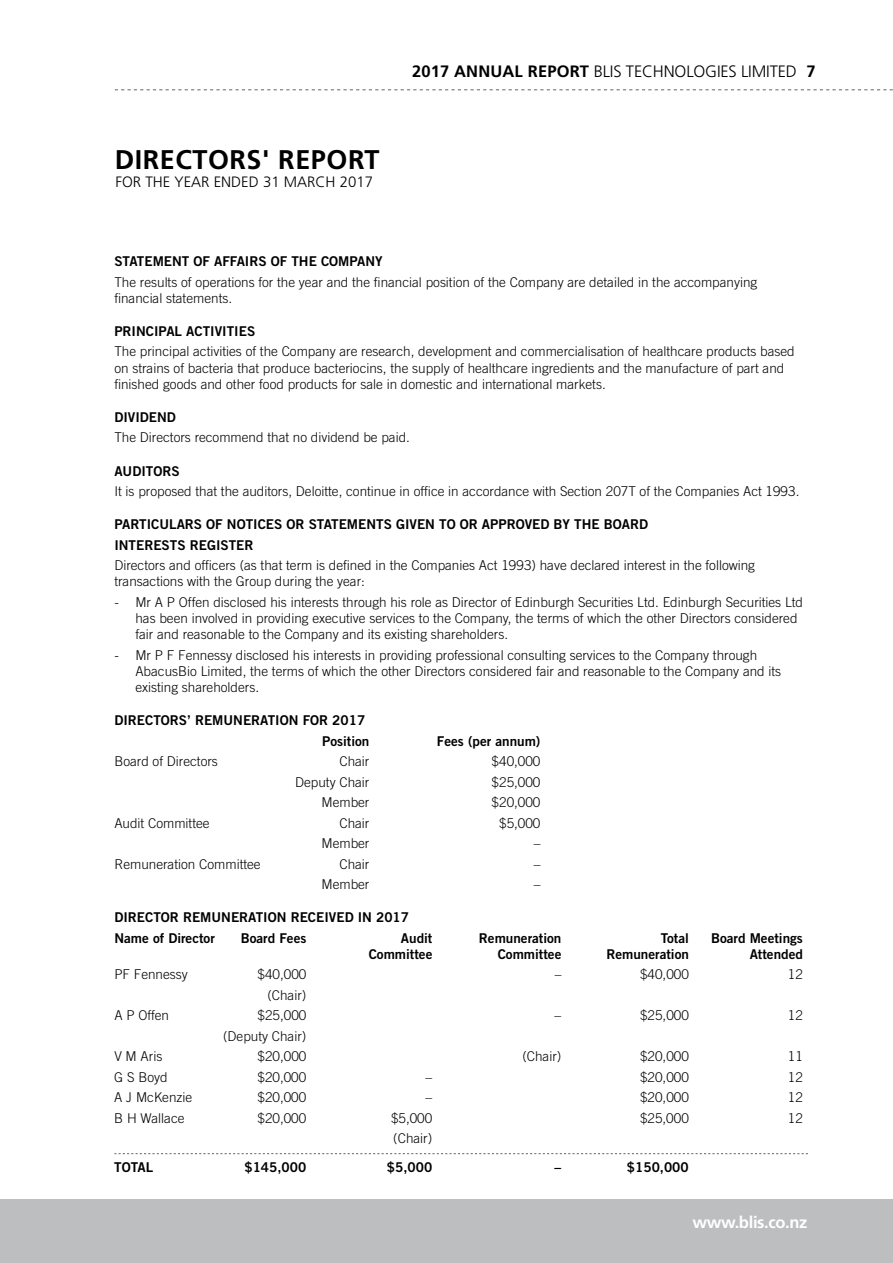
<style>
.page{position:relative;width:893px;height:1263px;background:#fff}
.page>*{position:absolute;margin:0;border:0;box-sizing:border-box;transform-origin:0 0}
.t1{font:700 27px "Frutiger";letter-spacing:.02em;color:#000}
.t2{font:300 16.5px "Frutiger";letter-spacing:-.01em;color:#000}
.t3{font:700 16.5px "Frutiger";letter-spacing:-.02em;color:#fff}
.t4{font:300 15px "Frutiger";color:#000}
.t5{font:300 13.5px/16.2px "Trade Gothic";color:#000}
.t6{font:13.5px/20.4px "Trade Gothic Bold Two";color:#000}
.s1{font-weight:700}
</style>
<div class="page">
<svg style="left:115px;top:90px;width:778px;height:1px"></svg>
<div style="left:0;top:1199px;width:893px;height:64px;background:#bcbec0"></div>
<svg style="left:114px;top:1153px;width:694px;height:1px"></svg>
<h1 class="t1" style="left:115px;top:144px;width:266px">DIRECTORS' REPORT</h1>
<p class="t4" style="left:115px;top:173px;width:259px">FOR THE YEAR ENDED 31 MARCH 2017</p>
<p class="t2" style="left:412px;top:62px;width:405px"><span class="s1">2017 ANNUAL REPORT</span> BLIS TECHNOLOGIES LIMITED <span class="s1">7</span></p>
<p class="t6" style="left:114px;top:251px;width:270px">STATEMENT OF AFFAIRS OF THE COMPANY</p>
<p class="t5" style="left:114px;top:273px;width:644px">The results of operations for the year and the financial position of the Company are detailed in the accompanying financial statements.</p>
<p class="t6" style="left:114px;top:321px;width:142px">PRINCIPAL ACTIVITIES</p>
<p class="t5" style="left:114px;top:343px;width:682px">The principal activities of the Company are research, development and commercialisation of healthcare products based on strains of bacteria that produce bacteriocins, the supply of healthcare ingredients and the manufacture of part and finished goods and other food products for sale in domestic and international markets.</p>
<p class="t6" style="left:114px;top:407px;width:63px">DIVIDEND</p>
<p class="t5" style="left:114px;top:429px;width:297px">The Directors recommend that no dividend be paid.</p>
<p class="t6" style="left:114px;top:460px;width:67px">AUDITORS</p>
<p class="t5" style="left:114px;top:483px;width:686px">It is proposed that the auditors, Deloitte, continue in office in accordance with Section 207T of the Companies Act 1993.</p>
<p class="t6" style="left:114px;top:514px;width:535px">PARTICULARS OF NOTICES OR STATEMENTS GIVEN TO OR APPROVED BY THE BOARD<br>INTERESTS REGISTER</p>
<p class="t5" style="left:114px;top:557px;width:642px">Directors and officers (as that term is defined in the Companies Act 1993) have declared interest in the following transactions with the Group during the year:</p>
<p class="t5" style="left:135px;top:594px;width:669px;text-indent:-21px">- Mr A P Offen disclosed his interests through his role as Director of Edinburgh Securities Ltd. Edinburgh Securities Ltd has been involved in providing executive services to the Company, the terms of which the other Directors considered fair and reasonable to the Company and its existing shareholders.</p>
<p class="t5" style="left:135px;top:647px;width:647px;text-indent:-21px">- Mr P F Fennessy disclosed his interests in providing professional consulting services to the Company through<br>AbacusBio Limited, the terms of which the other Directors considered fair and reasonable to the Company and its existing shareholders.</p>
<p class="t6" style="left:322px;top:710px;width:49px;text-indent:-208px">DIRECTORS’ REMUNERATION FOR 2017<br>Position</p>
<p class="t6" style="left:437px;top:731px;width:105px">Fees (per annum)</p>
<p class="t5" style="left:114px;top:753px;width:105px">Board of Directors</p>
<p class="t5" style="left:339px;top:753px;width:31px">Chair</p>
<p class="t5" style="left:492px;top:753px;width:50px">$40,000</p>
<p class="t5" style="left:295px;top:774px;width:76px">Deputy Chair</p>
<p class="t5" style="left:492px;top:774px;width:50px">$25,000</p>
<p class="t5" style="left:321px;top:794px;width:49px">Member</p>
<p class="t5" style="left:492px;top:794px;width:50px">$20,000</p>
<p class="t5" style="left:114px;top:815px;width:97px">Audit Committee</p>
<p class="t5" style="left:339px;top:815px;width:31px">Chair</p>
<p class="t5" style="left:499px;top:815px;width:43px">$5,000</p>
<p class="t5" style="left:321px;top:835px;width:49px">Member</p>
<p class="t5" style="left:534px;top:835px;width:8px">–</p>
<p class="t5" style="left:114px;top:855px;width:148px">Remuneration Committee</p>
<p class="t5" style="left:339px;top:855px;width:31px">Chair</p>
<p class="t5" style="left:534px;top:855px;width:8px">–</p>
<p class="t5" style="left:321px;top:876px;width:49px">Member</p>
<p class="t5" style="left:534px;top:876px;width:8px">–</p>
<p class="t6" style="left:114px;top:907px;width:296px">DIRECTOR REMUNERATION RECEIVED IN 2017<br>Name of Director</p>
<p class="t6" style="left:241px;top:927px;width:67px">Board Fees</p>
<p class="t6" style="left:401px;top:927px;width:33px">Audit</p>
<p class="t6" style="left:479px;top:927px;width:84px">Remuneration</p>
<p class="t6" style="left:661px;top:927px;width:30px">Total</p>
<p class="t6" style="left:711px;top:927px;width:93px">Board Meetings</p>
<p class="t6" style="left:369px;top:944px;width:65px">Committee</p>
<p class="t6" style="left:498px;top:944px;width:65px">Committee</p>
<p class="t6" style="left:606px;top:944px;width:84px">Remuneration</p>
<p class="t6" style="left:750px;top:944px;width:55px">Attended</p>
<p class="t5" style="left:114px;top:966px;width:75px">PF Fennessy</p>
<p class="t5" style="left:258px;top:966px;width:50px">$40,000</p>
<p class="t5" style="left:555px;top:966px;width:8px">–</p>
<p class="t5" style="left:640px;top:966px;width:50px">$40,000</p>
<p class="t5" style="left:788px;top:966px;width:17px">12</p>
<p class="t5" style="left:267px;top:987px;width:40px">(Chair)</p>
<p class="t5" style="left:114px;top:1007px;width:56px">A P Offen</p>
<p class="t5" style="left:258px;top:1007px;width:50px">$25,000</p>
<p class="t5" style="left:555px;top:1007px;width:8px">–</p>
<p class="t5" style="left:640px;top:1007px;width:50px">$25,000</p>
<p class="t5" style="left:788px;top:1007px;width:17px">12</p>
<p class="t5" style="left:223px;top:1028px;width:85px">(Deputy Chair)</p>
<p class="t5" style="left:114px;top:1048px;width:49px">V M Aris</p>
<p class="t5" style="left:258px;top:1048px;width:50px">$20,000</p>
<p class="t5" style="left:522px;top:1048px;width:40px">(Chair)</p>
<p class="t5" style="left:640px;top:1048px;width:50px">$20,000</p>
<p class="t5" style="left:788px;top:1048px;width:17px">11</p>
<p class="t5" style="left:114px;top:1068px;width:55px">G S Boyd</p>
<p class="t5" style="left:258px;top:1068px;width:50px">$20,000</p>
<p class="t5" style="left:426px;top:1068px;width:8px">–</p>
<p class="t5" style="left:640px;top:1068px;width:50px">$20,000</p>
<p class="t5" style="left:788px;top:1068px;width:17px">12</p>
<p class="t5" style="left:114px;top:1089px;width:79px">A J McKenzie</p>
<p class="t5" style="left:258px;top:1089px;width:50px">$20,000</p>
<p class="t5" style="left:426px;top:1089px;width:8px">–</p>
<p class="t5" style="left:640px;top:1089px;width:50px">$20,000</p>
<p class="t5" style="left:788px;top:1089px;width:17px">12</p>
<p class="t5" style="left:114px;top:1109px;width:72px">B H Wallace</p>
<p class="t5" style="left:257px;top:1109px;width:50px">$20,000</p>
<p class="t5" style="left:391px;top:1109px;width:43px">$5,000</p>
<p class="t5" style="left:640px;top:1109px;width:50px">$25,000</p>
<p class="t5" style="left:788px;top:1109px;width:17px">12</p>
<p class="t5" style="left:393px;top:1130px;width:40px">(Chair)</p>
<p class="t6" style="left:114px;top:1157px;width:41px">TOTAL</p>
<p class="t6" style="left:244px;top:1157px;width:63px">$145,000</p>
<p class="t6" style="left:387px;top:1157px;width:47px">$5,000</p>
<p class="t6" style="left:555px;top:1157px;width:8px">–</p>
<p class="t6" style="left:627px;top:1157px;width:63px">$150,000</p>
<p class="t3" style="left:693px;top:1212px;width:116px">www.blis.co.nz</p>
</div>
